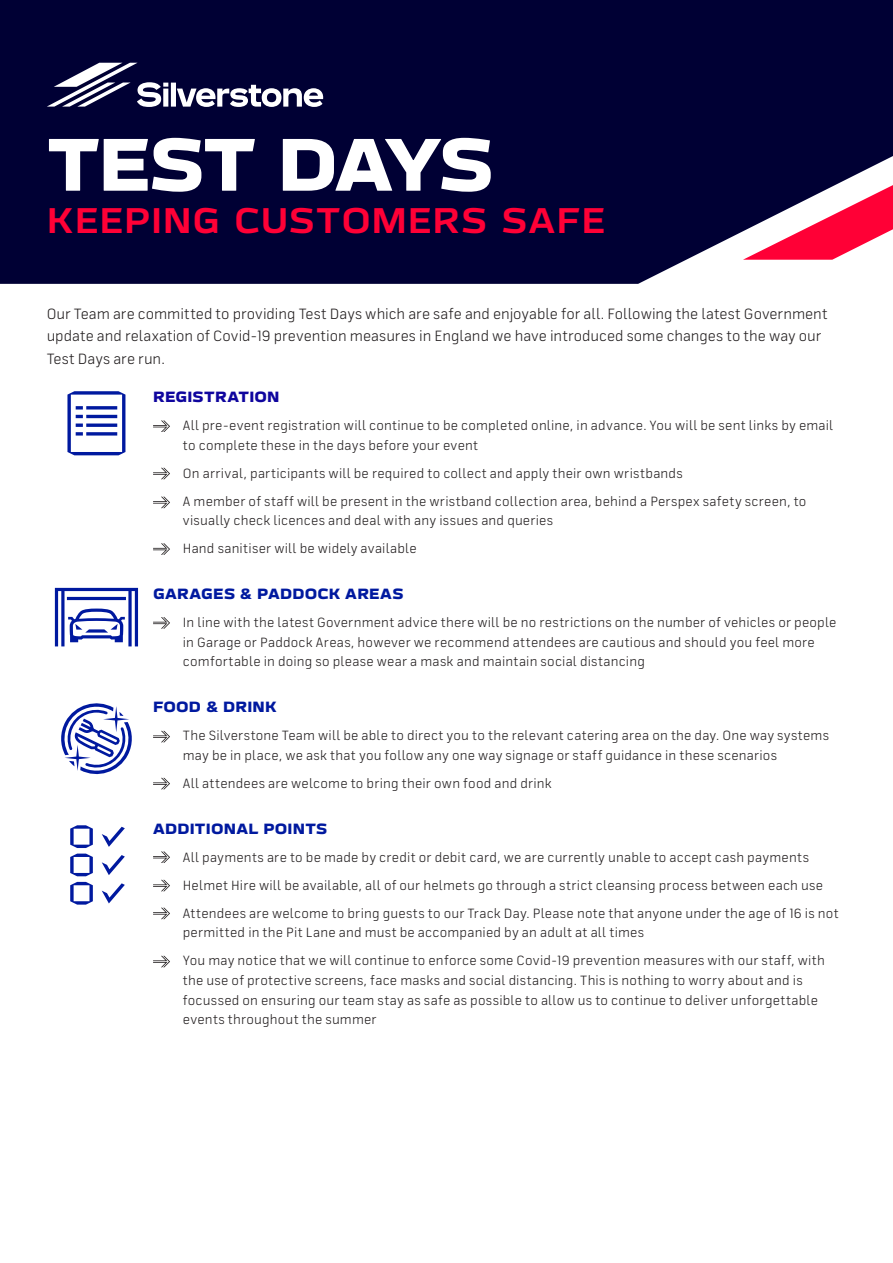
<style>
.page{position:relative;width:893px;height:1263px;background:#fff}
.page>*{position:absolute;margin:0;border:0;box-sizing:border-box;transform-origin:0 0}
.t1{font:800 75px "Silverstone Display";letter-spacing:-.035em;color:#fff}
.t2{font:700 36px "Silverstone Display";letter-spacing:.02em;color:#ff0036}
.t3{font:15px/22.5px "Silverstone Text";color:#231f20}
.Subheading{font:800 15px "Silverstone Display";letter-spacing:.015em;color:#00199f}
.Subheading-2{font:800 15px "Silverstone Display";letter-spacing:.015em;color:#0f059e}
.Subheading-3{font:13.5px/19.5px "Silverstone Text";letter-spacing:.02em;color:#231f20}
</style>
<div class="page">
<svg style="left:55px;top:588px;width:83px;height:58px"></svg>
<svg style="left:67px;top:391px;width:58px;height:64px"></svg>
<svg style="left:61px;top:703px;width:71px;height:72px"></svg>
<svg style="left:70px;top:825px;width:55px;height:51px"></svg>
<svg style="left:70px;top:882px;width:55px;height:23px"></svg>
<svg style="left:153px;top:420px;width:17px;height:12px"></svg>
<svg style="left:153px;top:468px;width:17px;height:11px"></svg>
<svg style="left:153px;top:617px;width:17px;height:12px"></svg>
<svg style="left:153px;top:778px;width:17px;height:11px"></svg>
<svg style="left:153px;top:731px;width:17px;height:11px"></svg>
<svg style="left:153px;top:851px;width:17px;height:12px"></svg>
<svg style="left:153px;top:880px;width:17px;height:11px"></svg>
<svg style="left:153px;top:908px;width:17px;height:11px"></svg>
<svg style="left:153px;top:956px;width:17px;height:11px"></svg>
<svg style="left:153px;top:497px;width:17px;height:11px"></svg>
<svg style="left:153px;top:543px;width:17px;height:12px"></svg>
<div style="left:0;top:0;width:893px;height:284px;background:#000034"></div>
<svg style="left:743px;top:185px;width:150px;height:75px"></svg>
<svg style="left:47px;top:63px;width:276px;height:44px"></svg>
<p class="t1" style="left:47px;top:114px;width:448px">TEST DAYS</p>
<p class="t2" style="left:47px;top:197px;width:560px">KEEPING CUSTOMERS SAFE</p>
<p class="t3" style="left:47px;top:302px;width:782px">Our Team are committed to providing Test Days which are safe and enjoyable for all. Following the latest Government update and relaxation of Covid-19 prevention measures in England we have introduced some changes to the way our<br>Test Days are run.</p>
<p class="Subheading-2" style="left:153px;top:387px;width:128px">REGISTRATION</p>
<p class="Subheading-3" style="left:183px;top:416px;width:652px">All pre-event registration will continue to be completed online, in advance. You will be sent links by email to complete these in the days before your event</p>
<p class="Subheading-3" style="left:183px;top:463px;width:501px">On arrival, participants will be required to collect and apply their own wristbands</p>
<p class="Subheading-3" style="left:183px;top:491px;width:625px">A member of staff will be present in the wristband collection area, behind a Perspex safety screen, to visually check licences and deal with any issues and queries</p>
<p class="Subheading-3" style="left:183px;top:539px;width:235px">Hand sanitiser will be widely available</p>
<p class="Subheading" style="left:153px;top:584px;width:252px">GARAGES &amp; PADDOCK AREAS</p>
<p class="Subheading-3" style="left:183px;top:613px;width:655px">In line with the latest Government advice there will be no restrictions on the number of vehicles or people in Garage or Paddock Areas, however we recommend attendees are cautious and should you feel more comfortable in doing so please wear a mask and maintain social distancing</p>
<p class="Subheading" style="left:153px;top:697px;width:125px">FOOD &amp; DRINK</p>
<p class="Subheading-3" style="left:183px;top:726px;width:648px">The Silverstone Team will be able to direct you to the relevant catering area on the day. One way systems may be in place, we ask that you follow any one way signage or staff guidance in these scenarios</p>
<p class="Subheading-3" style="left:183px;top:773px;width:371px">All attendees are welcome to bring their own food and drink</p>
<p class="Subheading" style="left:153px;top:819px;width:176px">ADDITIONAL POINTS</p>
<p class="Subheading-3" style="left:183px;top:847px;width:628px">All payments are to be made by credit or debit card, we are currently unable to accept cash payments</p>
<p class="Subheading-3" style="left:183px;top:875px;width:642px">Helmet Hire will be available, all of our helmets go through a strict cleansing process between each use</p>
<p class="Subheading-3" style="left:183px;top:903px;width:657px">Attendees are welcome to bring guests to our Track Day. Please note that anyone under the age of 16 is not permitted in the Pit Lane and must be accompanied by an adult at all times</p>
<p class="Subheading-3" style="left:183px;top:951px;width:644px">You may notice that we will continue to enforce some Covid-19 prevention measures with our staff, with the use of protective screens, face masks and social distancing. This is nothing to worry about and is focussed on ensuring our team stay as safe as possible to allow us to continue to deliver unforgettable events throughout the summer</p>
</div>
